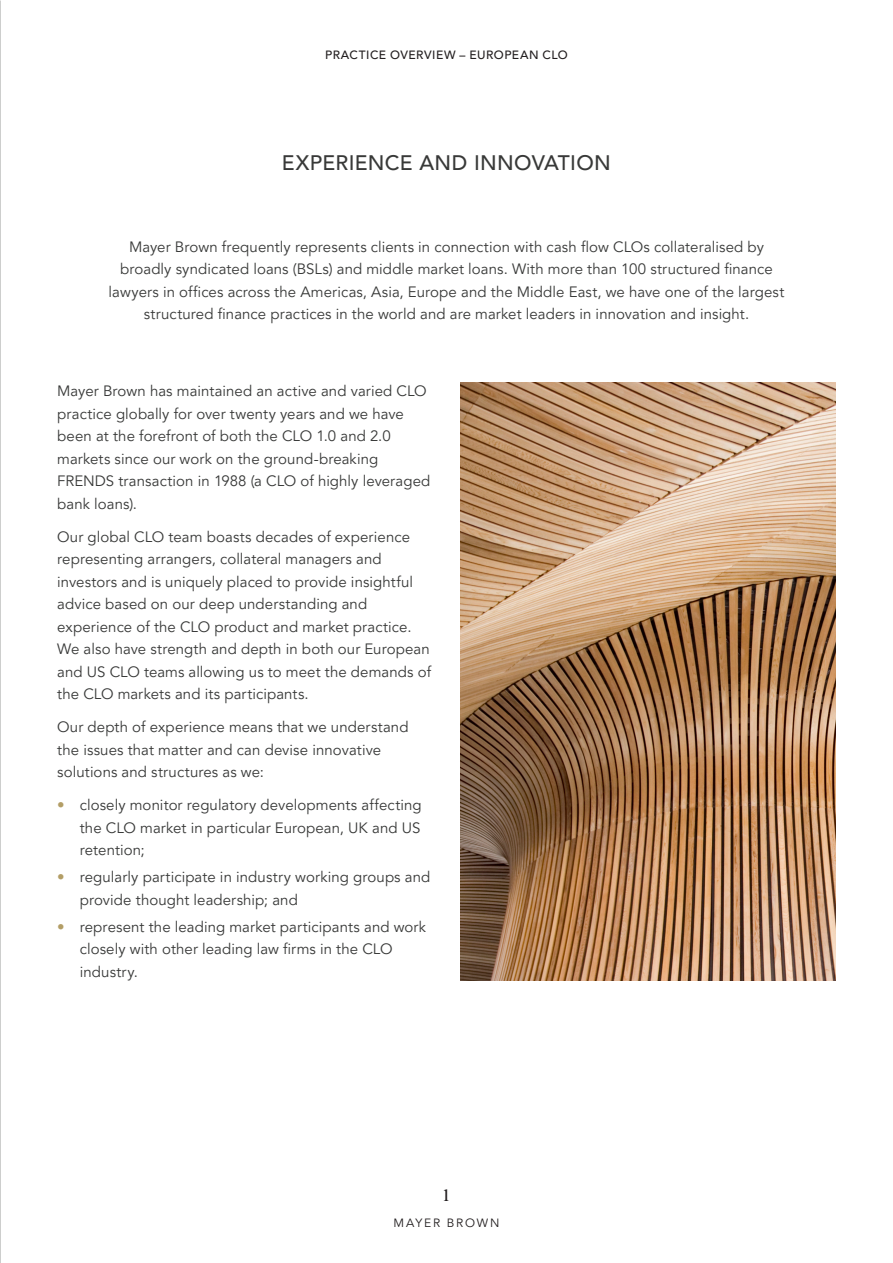
<style>
.page{position:relative;width:893px;height:1263px;background:#fff}
.page>*{position:absolute;margin:0;border:0;box-sizing:border-box;transform-origin:0 0}
.t1{font:500 21px "Avenir LT Pro";letter-spacing:.015em;color:#383938}
.t2{font:16.5px "Burgess Pro";color:#231f20}
.Body_copy{font:15px/22.5px "Avenir LT Pro";letter-spacing:.005em;color:#383938}
.Body_copy_centered{font:15px/22.5px "Avenir LT Pro";letter-spacing:.005em;color:#383938;text-align:center}
.Title_Large{font:500 12px "Avenir LT Pro";letter-spacing:.04em;color:#231f20}
.t3{font:12px "Avenir LT Pro";letter-spacing:.15em;color:#231f20}
.s1{color:#b39e66}
</style>
<div class="page">
<img style="left:460px;top:383px;width:376px;height:597px">
<p class="Title_Large" style="left:325px;top:47px;width:244px">PRACTICE OVERVIEW – EUROPEAN CLO</p>
<h1 class="t1" style="left:282px;top:150px;width:331px">EXPERIENCE AND INNOVATION</h1>
<p class="Body_copy_centered" style="left:109px;top:235px;width:677px">Mayer Brown frequently represents clients in connection with cash flow CLOs collateralised by broadly syndicated loans (BSLs) and middle market loans. With more than 100 structured finance lawyers in offices across the Americas, Asia, Europe and the Middle East, we have one of the largest structured finance practices in the world and are market leaders in innovation and insight.</p>
<p class="Body_copy" style="left:57px;top:380px;width:375px">Mayer Brown has maintained an active and varied CLO practice globally for over twenty years and we have been at the forefront of both the CLO 1.0 and 2.0 markets since our work on the ground-breaking FRENDS transaction in 1988 (a CLO of highly leveraged bank loans).</p>
<p class="Body_copy" style="left:57px;top:526px;width:375px">Our global CLO team boasts decades of experience representing arrangers, collateral managers and investors and is uniquely placed to provide insightful advice based on our deep understanding and experience of the CLO product and market practice.<br>We also have strength and depth in both our European and US CLO teams allowing us to meet the demands of the CLO markets and its participants.</p>
<p class="Body_copy" style="left:57px;top:716px;width:353px">Our depth of experience means that we understand the issues that matter and can devise innovative solutions and structures as we:</p>
<p class="Body_copy" style="left:80px;top:794px;width:343px;text-align:justify;text-indent:-22px"><span class="s1">•</span> closely monitor regulatory developments affecting the CLO market in particular European, UK and US retention;</p>
<p class="Body_copy" style="left:80px;top:866px;width:352px;text-indent:-22px"><span class="s1">•</span> regularly participate in industry working groups and provide thought leadership; and</p>
<p class="Body_copy" style="left:80px;top:916px;width:348px;text-indent:-22px"><span class="s1">•</span> represent the leading market participants and work closely with other leading law firms in the CLO industry.</p>
<p class="t2" style="left:444px;top:1185px;width:7px">1</p>
<p class="t3" style="left:393px;top:1215px;width:108px">MAYER BROWN</p>
</div>
